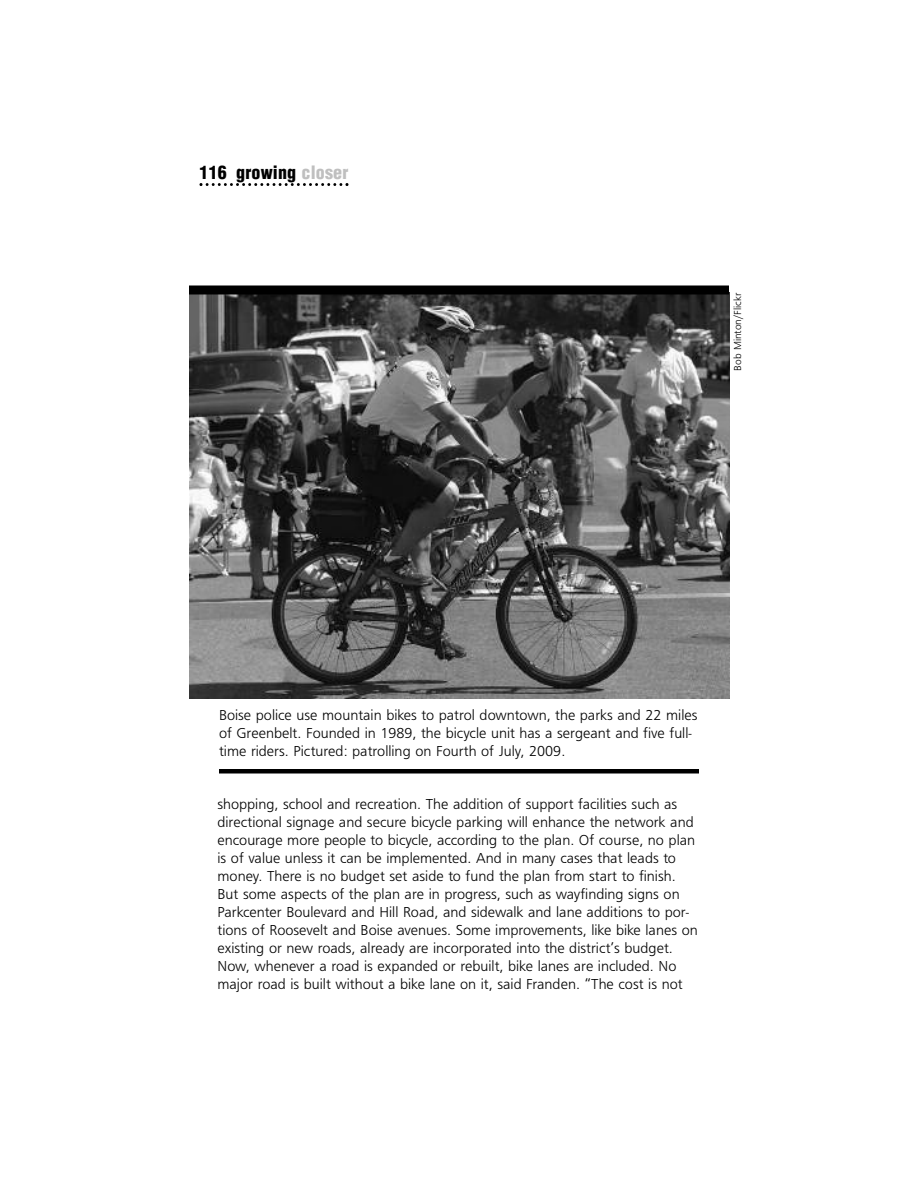
<style>
.page{position:relative;width:918px;height:1188px;background:#fff}
.page>*{position:absolute;margin:0;border:0;box-sizing:border-box;transform-origin:0 0}
.t1{font:900 condensed 18px "Helvetica";letter-spacing:.01em;color:#000}
.t2{font:15px/18px "Frugal Sans Light DTC";color:#000}
.t3{font:10.5px "Frugal Sans Light DTC";color:#000}
.s1{color:#bfbfbf}
</style>
<div class="page">
<svg style="left:200px;top:183px;width:148px;height:3px"></svg>
<img style="left:189px;top:294px;width:540px;height:404px">
<div style="left:189px;top:285px;width:540px;height:9px;background:#000"></div>
<div style="left:219px;top:769px;width:480px;height:5px;background:#000"></div>
<p class="t1" style="left:200px;top:162px;width:150px">116 growing <span class="s1">closer</span></p>
<p class="t3" style="left:731px;top:371px;width:79px;rotate:-90deg">Bob Minton/Flickr</p>
<p class="t2" style="left:219px;top:705px;width:480px">Boise police use mountain bikes to patrol downtown, the parks and 22 miles of Greenbelt. Founded in 1989, the bicycle unit has a sergeant and five full&shy;time riders. Pictured: patrolling on Fourth of July, 2009.</p>
<p class="t2" style="left:217px;top:795px;width:482px">shopping, school and recreation. The addition of support facilities such as directional signage and secure bicycle parking will enhance the network and encourage more people to bicycle, according to the plan. Of course, no plan is of value unless it can be implemented. And in many cases that leads to money. There is no budget set aside to fund the plan from start to finish.<br>But some aspects of the plan are in progress, such as wayfinding signs on Parkcenter Boulevard and Hill Road, and sidewalk and lane additions to por&shy;tions of Roosevelt and Boise avenues. Some improvements, like bike lanes on existing or new roads, already are incorporated into the district’s budget.<br>Now, whenever a road is expanded or rebuilt, bike lanes are included. No major road is built without a bike lane on it, said Franden. “The cost is not</p>
</div>
